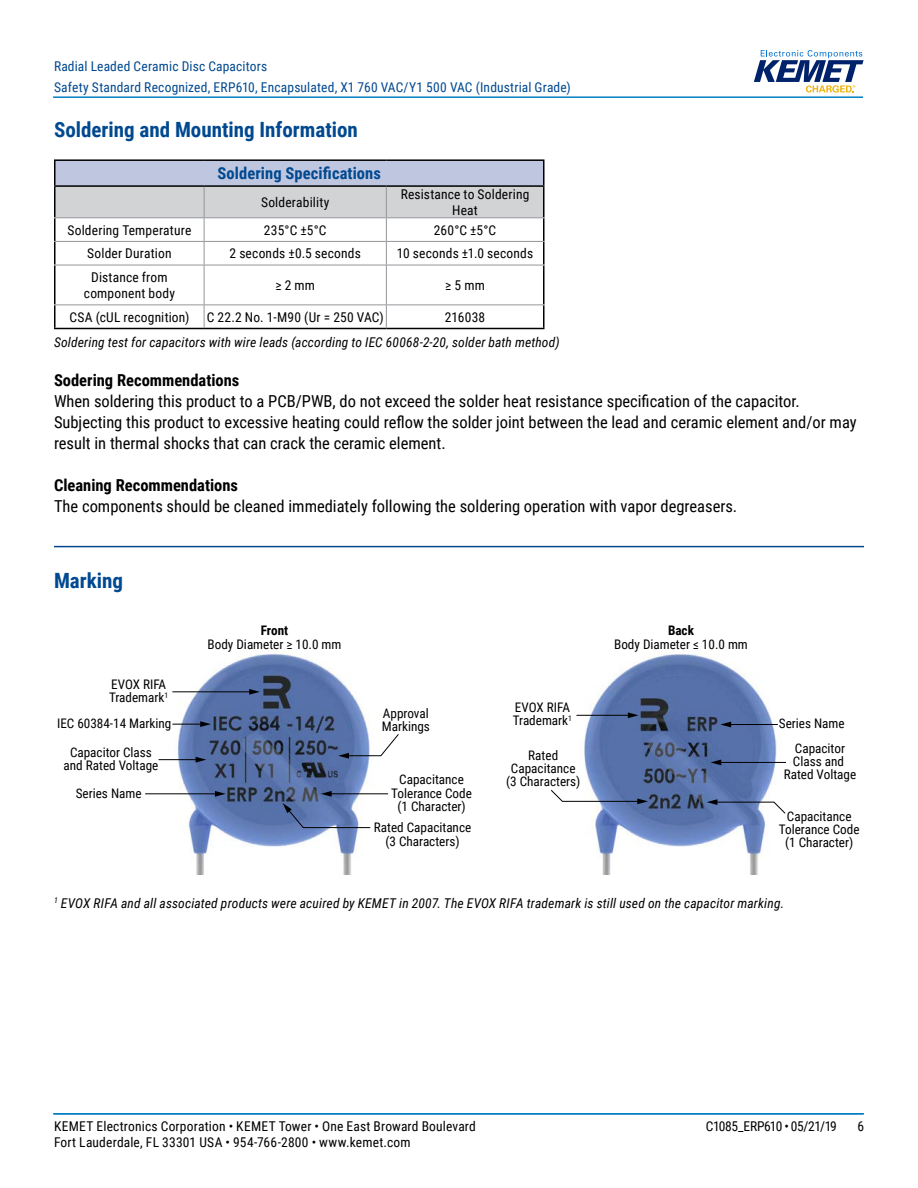
<style>
.page{position:relative;width:918px;height:1188px;background:#fff}
.page>*{position:absolute;margin:0;border:0;box-sizing:border-box;transform-origin:0 0}
.t1{font:700 21px "Roboto Condensed";color:#004990}
.t2{font:16.5px/21px "Roboto Condensed";color:#000}
.t3{font:700 16.5px "Roboto Condensed";color:#000}
.t4{font:700 16.5px "Roboto Condensed";letter-spacing:.005em;color:#004990}
.t5{font:13.5px/16.2px "Roboto Condensed";letter-spacing:.015em;color:#000;text-align:center}
.t6{font:italic 13.5px "Roboto Condensed";letter-spacing:.01em;color:#000}
.t7{font:13.5px/21px "Roboto Condensed";letter-spacing:.01em;color:#004990}
.t8{font:13.5px "Roboto Condensed";letter-spacing:-.03em;color:#000}
.t9{font:13.2px/13.2px "Roboto Condensed";color:#000;text-align:center}
.t10{font:700 13.2px "Roboto Condensed";color:#000}
</style>
<div class="page">
<hr style="left:54px;top:1113px;width:810px;height:2px;background:#007dc3">
<hr style="left:53px;top:1113px;width:810px;height:2px;background:#007dc3">
<hr style="left:53px;top:96px;width:810px;height:2px;background:#007dc3">
<svg style="left:754px;top:50px;width:110px;height:43px"></svg>
<hr style="left:54px;top:546px;width:810px;height:1px;background:#004990">
<hr style="left:54px;top:185px;width:150px;height:2px;background:#000">
<hr style="left:54px;top:159px;width:150px;height:2px;background:#000">
<hr style="left:54px;top:161px;width:2px;height:24px;background:#000">
<hr style="left:204px;top:159px;width:182px;height:2px;background:#000">
<hr style="left:386px;top:159px;width:158px;height:2px;background:#000">
<hr style="left:54px;top:187px;width:2px;height:30px;background:#000">
<hr style="left:54px;top:218px;width:2px;height:23px;background:#000">
<hr style="left:54px;top:242px;width:2px;height:23px;background:#000">
<hr style="left:54px;top:265px;width:2px;height:40px;background:#000">
<hr style="left:54px;top:305px;width:2px;height:23px;background:#000">
<hr style="left:54px;top:328px;width:150px;height:1px;background:#000">
<hr style="left:204px;top:328px;width:182px;height:1px;background:#000">
<hr style="left:386px;top:328px;width:158px;height:1px;background:#000">
<hr style="left:54px;top:217px;width:150px;height:1px;background:#939598">
<hr style="left:54px;top:241px;width:150px;height:1px;background:#939598">
<hr style="left:54px;top:265px;width:150px;height:1px;background:#939598">
<hr style="left:54px;top:305px;width:150px;height:1px;background:#939598">
<svg style="left:55px;top:161px;width:489px;height:167px"></svg>
<img style="left:145px;top:652px;width:244px;height:222px">
<hr style="left:145px;top:793px;width:72px;height:1px;background:#000">
<svg style="left:215px;top:791px;width:11px;height:6px"></svg>
<hr style="left:172px;top:724px;width:30px;height:1px;background:#000">
<svg style="left:200px;top:721px;width:11px;height:6px"></svg>
<hr style="left:159px;top:759px;width:39px;height:1px;background:#000">
<svg style="left:196px;top:757px;width:10px;height:6px"></svg>
<hr style="left:172px;top:691px;width:79px;height:1px;background:#000">
<svg style="left:249px;top:689px;width:11px;height:6px"></svg>
<img style="left:576px;top:654px;width:211px;height:220px">
<svg style="left:283px;top:803px;width:88px;height:26px"></svg>
<hr style="left:330px;top:793px;width:58px;height:1px;background:#000">
<svg style="left:321px;top:791px;width:11px;height:6px"></svg>
<svg style="left:707px;top:799px;width:79px;height:16px"></svg>
<svg style="left:551px;top:789px;width:97px;height:15px"></svg>
<svg style="left:338px;top:733px;width:61px;height:26px"></svg>
<hr style="left:577px;top:715px;width:53px;height:1px;background:#000">
<svg style="left:628px;top:712px;width:11px;height:6px"></svg>
<hr style="left:729px;top:724px;width:49px;height:1px;background:#000">
<svg style="left:720px;top:722px;width:11px;height:5px"></svg>
<hr style="left:719px;top:762px;width:67px;height:1px;background:#000">
<svg style="left:711px;top:760px;width:10px;height:5px"></svg>
<p class="t7" style="left:54px;top:55px;width:518px">Radial Leaded Ceramic Disc Capacitors<br>Safety Standard Recognized, ERP610, Encapsulated, X1 760 VAC/Y1 500 VAC (Industrial Grade)</p>
<p class="t1" style="left:54px;top:115px;width:305px">Soldering and Mounting Information</p>
<p class="t4" style="left:218px;top:162px;width:165px">Soldering Specifications</p>
<p class="t5" style="left:261px;top:194px;width:70px">Solderability</p>
<p class="t5" style="left:401px;top:186px;width:130px">Resistance to Soldering<br>Heat</p>
<p class="t5" style="left:67px;top:221px;width:125px">Soldering Temperature</p>
<p class="t5" style="left:264px;top:221px;width:64px">235°C ±5°C</p>
<p class="t5" style="left:434px;top:221px;width:64px">260°C ±5°C</p>
<p class="t5" style="left:87px;top:245px;width:86px">Solder Duration</p>
<p class="t5" style="left:230px;top:245px;width:133px">2 seconds ±0.5 seconds</p>
<p class="t5" style="left:397px;top:245px;width:138px">10 seconds ±1.0 seconds</p>
<p class="t5" style="left:84px;top:269px;width:93px">Distance from component body</p>
<p class="t5" style="left:275px;top:277px;width:41px">≥ 2 mm</p>
<p class="t5" style="left:445px;top:277px;width:41px">≥ 5 mm</p>
<p class="t5" style="left:69px;top:308px;width:121px">CSA (cUL recognition)</p>
<p class="t5" style="left:207px;top:308px;width:178px">C 22.2 No. 1-M90 (Ur = 250 VAC)</p>
<p class="t5" style="left:445px;top:308px;width:42px">216038</p>
<p class="t6" style="left:54px;top:333px;width:507px">Soldering test for capacitors with wire leads (according to IEC 60068-2-20, solder bath method)</p>
<p class="t3" style="left:54px;top:369px;width:187px">Sodering Recommendations</p>
<p class="t2" style="left:54px;top:390px;width:804px">When soldering this product to a PCB/PWB, do not exceed the solder heat resistance specification of the capacitor.<br>Subjecting this product to excessive heating could reflow the solder joint between the lead and ceramic element and/or may result in thermal shocks that can crack the ceramic element.</p>
<p class="t3" style="left:54px;top:474px;width:186px">Cleaning Recommendations</p>
<p class="t2" style="left:54px;top:495px;width:685px">The components should be cleaned immediately following the soldering operation with vapor degreasers.</p>
<p class="t1" style="left:54px;top:566px;width:71px">Marking</p>
<p class="t10" style="left:261px;top:621px;width:29px">Front</p>
<p class="t10" style="left:668px;top:621px;width:27px">Back</p>
<p class="t9" style="left:208px;top:637px;width:135px">Body Diameter ≥ 10.0 mm</p>
<p class="t9" style="left:614px;top:637px;width:135px">Body Diameter ≤ 10.0 mm</p>
<p class="t9" style="left:109px;top:677px;width:61px;text-align:left">EVOX RIFA<br>Trademark<sup>1</sup></p>
<p class="t9" style="left:57px;top:716px;width:116px">IEC 60384-14 Marking</p>
<p class="t9" style="left:382px;top:706px;width:50px;text-align:left">Approval<br>Markings</p>
<p class="t9" style="left:513px;top:700px;width:61px;text-align:left">EVOX RIFA<br>Trademark<sup>1</sup></p>
<p class="t9" style="left:779px;top:717px;width:67px">Series Name</p>
<p class="t9" style="left:64px;top:745px;width:96px">Capacitor Class and Rated Voltage</p>
<p class="t9" style="left:76px;top:786px;width:67px">Series Name</p>
<p class="t9" style="left:391px;top:773px;width:82px">Capacitance<br>Tolerance Code (1 Character)</p>
<p class="t9" style="left:374px;top:821px;width:99px">Rated Capacitance (3 Characters)</p>
<p class="t9" style="left:506px;top:748px;width:76px">Rated<br>Capacitance (3 Characters)</p>
<p class="t9" style="left:784px;top:741px;width:74px">Capacitor<br>Class and<br>Rated Voltage</p>
<p class="t9" style="left:779px;top:809px;width:82px">Capacitance<br>Tolerance Code (1 Character)</p>
<p class="t6" style="left:54px;top:893px;width:732px"><sup>1</sup> EVOX RIFA and all associated products were acuired by KEMET in 2007. The EVOX RIFA trademark is still used on the capacitor marking.</p>
<p class="t5" style="left:54px;top:1117px;width:423px">KEMET Electronics Corporation • KEMET Tower • One East Broward Boulevard</p>
<p class="t8" style="left:706px;top:1116px;width:133px">C1085_ERP610 • 05/21/19</p>
<p class="t5" style="left:54px;top:1133px;width:358px">Fort Lauderdale, FL 33301 USA • 954-766-2800 • www.kemet.com</p>
<p class="t5" style="left:857px;top:1117px;width:8px">6</p>
</div>
